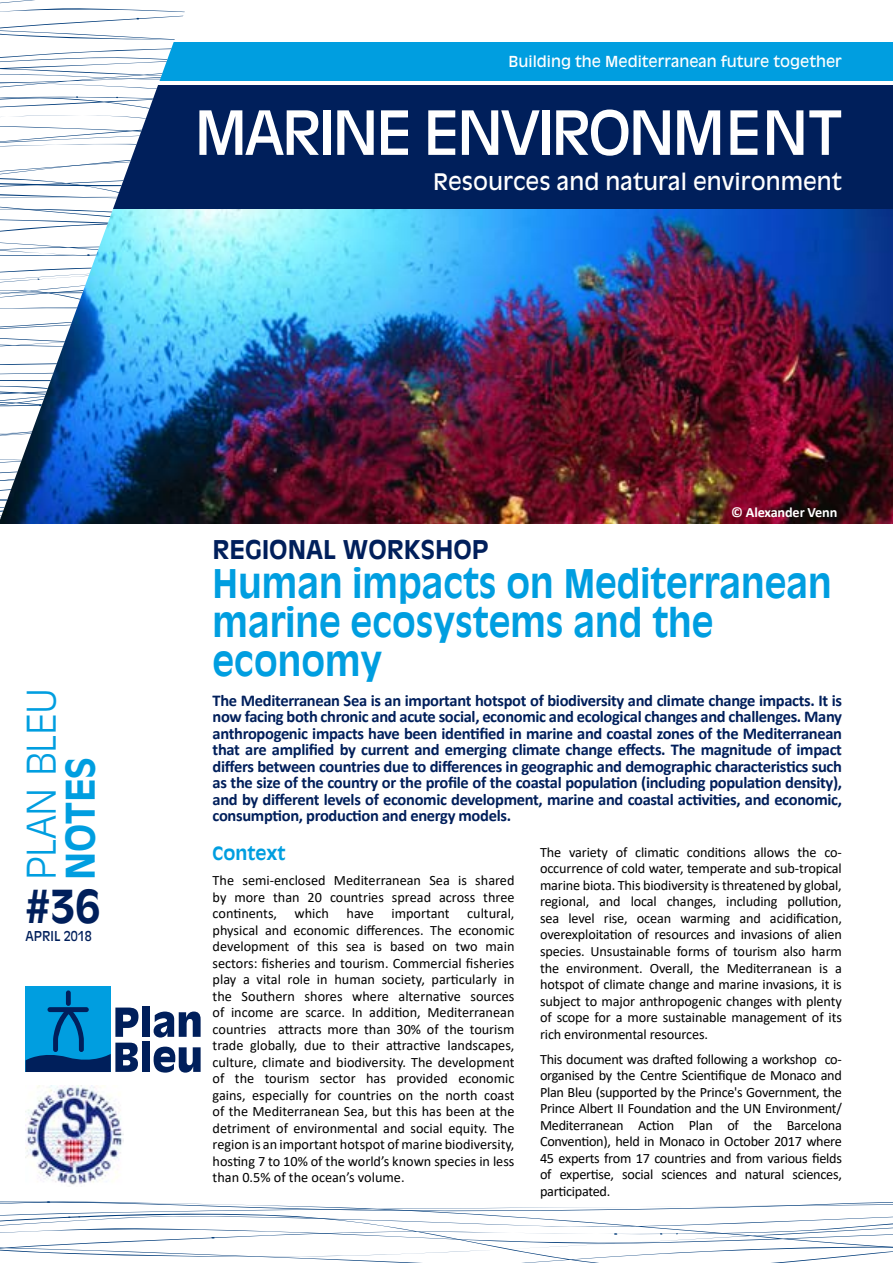
<style>
.page{position:relative;width:893px;height:1263px;background:#fff}
.page>*{position:absolute;margin:0;border:0;box-sizing:border-box;transform-origin:0 0}
.t1{font:60px "Antique Olive Std";letter-spacing:-.05em;color:#fff}
.t2{font:700 44.85px "Antique Olive Std";color:#001f5b}
.t3{font:700 39px/39px "Antique Olive Std";color:#009ee0;scale:.91 1}
.t4{font:300 39px "Antique Olive Std";color:#009ee0}
.t5{font:700 39px "Antique Olive Std";color:#009ee0}
.t6{font:700 25.5px "Antique Olive Std";color:#001f5b}
.t7{font:22.5px "Antique Olive Std";color:#fff}
.t8{font:700 18px "Antique Olive Std";color:#009ee0}
.t9{font:700 16.5px/16.5px "Calibri";letter-spacing:-.02em;color:#001f5b;text-align:justify}
.t10{font:15px "Antique Olive Std";color:#fff}
.t11{font:14.25px/16.5px "Calibri";letter-spacing:-.01em;color:#000;text-align:justify}
.t12{font:700 14.25px "Calibri";letter-spacing:-.01em;color:#fff}
.t13{font:13.5px "Antique Olive Std";color:#001f5b;scale:.93 1}
</style>
<div class="page">
<img style="left:197px;top:208px;width:696px;height:315px">
<div style="left:0;top:43px;width:893px;height:38px;background:#009ee0"></div>
<div style="left:0;top:85px;width:893px;height:123px;background:#001f5b"></div>
<svg style="left:0;top:1201px;width:893px;height:62px"></svg>
<svg style="left:0;top:0;width:197px;height:524px"></svg>
<div style="left:142px;top:1006px;width:8px;height:31px;background:#001f5b"></div>
<svg style="left:154px;top:1011px;width:47px;height:26px"></svg>
<div style="left:142px;top:1041px;width:8px;height:31px;background:#001f5b"></div>
<svg style="left:154px;top:1046px;width:47px;height:26px"></svg>
<div style="left:26px;top:987px;width:85px;height:85px;background:#009ee0"></div>
<div style="left:66px;top:990px;width:5px;height:16px;background:#001f5b;border-radius:2px"></div>
<svg style="left:26px;top:1007px;width:112px;height:65px"></svg>
<img style="left:26px;top:1086px;width:97px;height:99px">
<p class="t10" style="left:509px;top:52px;width:335px">Building the Mediterranean future together</p>
<h1 class="t1" style="left:194px;top:97px;width:649px">MARINE ENVIRONMENT</h1>
<h3 class="t7" style="left:433px;top:168px;width:410px">Resources and natural environment</h3>
<h3 class="t4" style="left:18px;top:880px;width:194px;rotate:-90deg">PLAN BLEU</h3>
<h3 class="t5" style="left:56px;top:880px;width:125px;rotate:-90deg">NOTES</h3>
<h2 class="t2" style="left:26px;top:879px;width:76px">#36</h2>
<p class="t13" style="left:26px;top:928px;width:73px">APRIL 2018</p>
<p class="t12" style="left:731px;top:502px;width:108px">© Alexander Venn</p>
<h3 class="t6" style="left:213px;top:534px;width:278px">REGIONAL WORKSHOP</h3>
<h3 class="t3" style="left:213px;top:564px;width:682px">Human impacts on Mediterranean marine ecosystems and the economy</h3>
<p class="t9" style="left:213px;top:692px;width:631px">The Mediterranean Sea is an important hotspot of biodiversity and climate change impacts. It is now facing both chronic and acute social, economic and ecological changes and challenges. Many anthropogenic impacts have been identified in marine and coastal zones of the Mediterranean that are amplified by current and emerging climate change effects. The magnitude of impact differs between countries due to differences in geographic and demographic characteristics such as the size of the country or the profile of the coastal population (including population density), and by different levels of economic development, marine and coastal activities, and economic, consumption, production and energy models.</p>
<p class="t8" style="left:213px;top:842px;width:74px">Context</p>
<p class="t11" style="left:213px;top:872px;width:303px">The semi-enclosed Mediterranean Sea is shared by more than 20 countries spread across three continents, which have important cultural, physical and economic differences. The economic development of this sea is based on two main sectors: fisheries and tourism. Commercial fisheries play a vital role in human society, particularly in the Southern shores where alternative sources of income are scarce. In addition, Mediterranean countries attracts more than 30% of the tourism trade globally, due to their attractive landscapes, culture, climate and biodiversity. The development of the tourism sector has provided economic gains, especially for countries on the north coast of the Mediterranean Sea, but this has been at the detriment of environmental and social equity. The region is an important hotspot of marine biodiversity, hosting 7 to 10% of the world’s known species in less than 0.5% of the ocean’s volume.</p>
<p class="t11" style="left:540px;top:844px;width:303px">The variety of climatic conditions allows the co&shy;occurrence of cold water, temperate and sub-tropical marine biota. This biodiversity is threatened by global, regional, and local changes, including pollution, sea level rise, ocean warming and acidification, overexploitation of resources and invasions of alien species. Unsustainable forms of tourism also harm the environment. Overall, the Mediterranean is a hotspot of climate change and marine invasions, it is subject to major anthropogenic changes with plenty of scope for a more sustainable management of its rich environmental resources.</p>
<p class="t11" style="left:540px;top:1050px;width:303px">This document was drafted following a workshop co&shy;organised by the Centre Scientifique de Monaco and Plan Bleu (supported by the Prince's Government, the Prince Albert II Foundation and the UN Environment/ Mediterranean Action Plan of the Barcelona Convention), held in Monaco in October 2017 where 45 experts from 17 countries and from various fields of expertise, social sciences and natural sciences, participated.</p>
</div>
